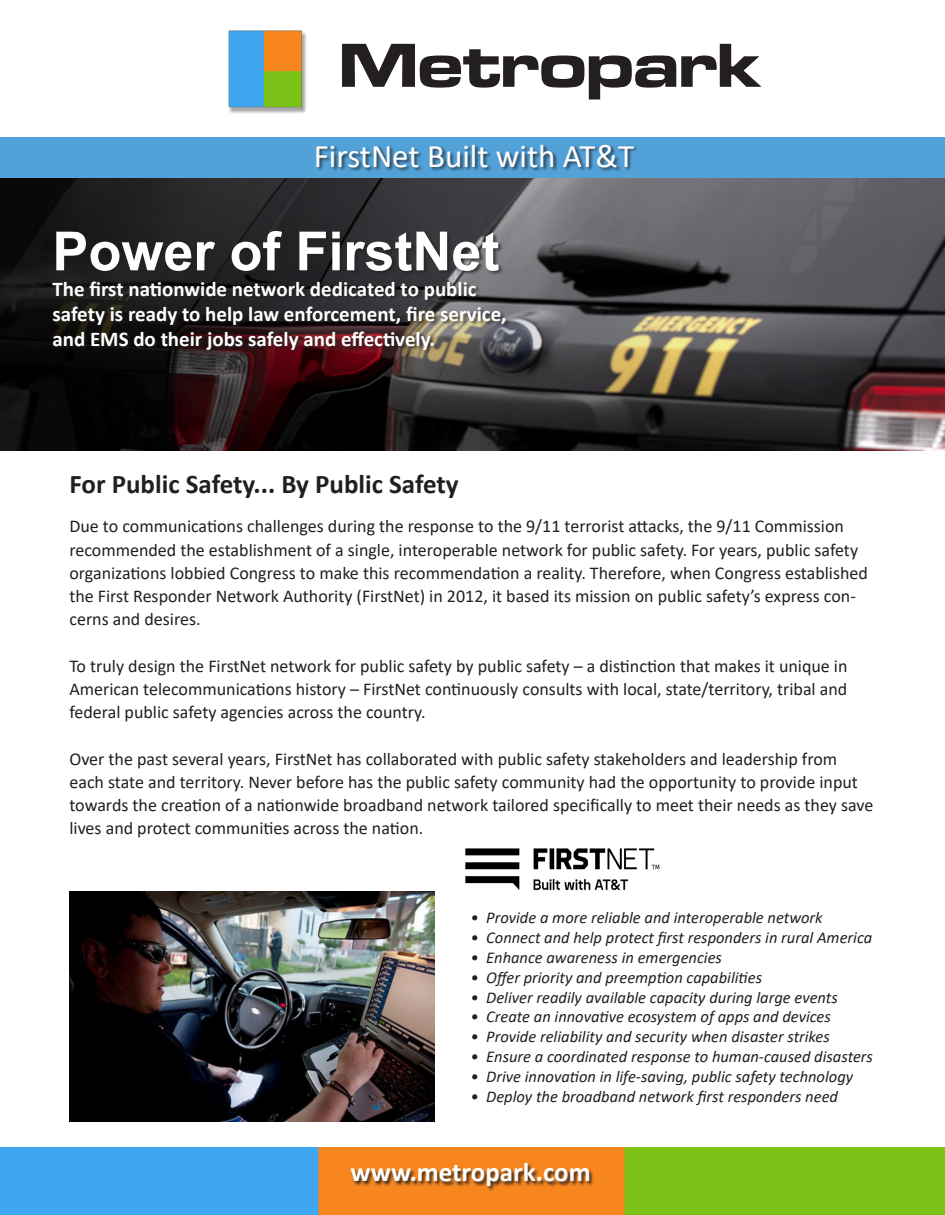
<style>
.page{position:relative;width:945px;height:1215px;background:#fff}
.page>*{position:absolute;margin:0;border:0;box-sizing:border-box;transform-origin:0 0}
.t1{font:64.5px "Microgramma D Bold Exte";color:#231f20}
.t2{font:700 54px "Arial";color:#fff}
.t3{font:33px "Calibri";color:#fff}
.t4{font:700 27px "Calibri";color:#231f20}
.t5{font:700 27px "Calibri";color:#fff}
.t6{font:700 21px/25.2px "Calibri";color:#fff}
.t7{font:18px/23.2px "Calibri";color:#231f20}
.t8{font:italic 16.5px "Calibri";color:#231f20}
</style>
<div class="page">
<img style="left:465px;top:848px;width:195px;height:43px">
<img style="left:0;top:178px;width:944px;height:272px">
<div style="left:0;top:137px;width:945px;height:41px;background:#52a2d9"></div>
<img style="left:0;top:1147px;width:945px;height:68px">
<img style="left:228px;top:30px;width:79px;height:84px">
<div style="left:350px;top:1163px;width:244px;height:28px;background:#231f20;opacity:.85"></div>
<div style="left:316px;top:144px;width:323px;height:28px;background:#231f20;opacity:.75"></div>
<div style="left:52px;top:230px;width:459px;height:124px;background:#231f20;opacity:.75"></div>
<img style="left:69px;top:891px;width:366px;height:231px">
<p class="t1" style="left:339px;top:22px;width:423px">Metropark</p>
<p class="t3" style="left:314px;top:133px;width:322px">FirstNet Built with AT&amp;T</p>
<p class="t2" style="left:52px;top:213px;width:449px">Power of FirstNet</p>
<p class="t6" style="left:52px;top:276px;width:456px">The first nationwide network dedicated to public safety is ready to help law enforcement, fire service, and EMS do their jobs safely and effectively.</p>
<p class="t4" style="left:69px;top:465px;width:391px">For Public Safety... By Public Safety</p>
<p class="t7" style="left:69px;top:514px;width:800px">Due to communications challenges during the response to the 9/11 terrorist attacks, the 9/11 Commission recommended the establishment of a single, interoperable network for public safety. For years, public safety organizations lobbied Congress to make this recommendation a reality. Therefore, when Congress established the First Responder Network Authority (FirstNet) in 2012, it based its mission on public safety’s express con&shy;cerns and desires.</p>
<p class="t7" style="left:69px;top:654px;width:780px;text-align:justify">To truly design the FirstNet network for public safety by public safety – a distinction that makes it unique in American telecommunications history – FirstNet continuously consults with local, state/territory, tribal and federal public safety agencies across the country.</p>
<p class="t7" style="left:69px;top:747px;width:806px">Over the past several years, FirstNet has collaborated with public safety stakeholders and leadership from each state and territory. Never before has the public safety community had the opportunity to provide input towards the creation of a nationwide broadband network tailored specifically to meet their needs as they save lives and protect communities across the nation.</p>
<p class="t8" style="left:471px;top:906px;width:354px">• Provide a more reliable and interoperable network</p>
<p class="t8" style="left:471px;top:926px;width:403px">• Connect and help protect first responders in rural America</p>
<p class="t8" style="left:471px;top:946px;width:253px">• Enhance awareness in emergencies</p>
<p class="t8" style="left:471px;top:966px;width:293px">• Offer priority and preemption capabilities</p>
<p class="t8" style="left:471px;top:986px;width:369px">• Deliver readily available capacity during large events</p>
<p class="t8" style="left:471px;top:1005px;width:362px">• Create an innovative ecosystem of apps and devices</p>
<p class="t8" style="left:471px;top:1025px;width:361px">• Provide reliability and security when disaster strikes</p>
<p class="t8" style="left:471px;top:1045px;width:404px">• Ensure a coordinated response to human-caused disasters</p>
<p class="t8" style="left:471px;top:1065px;width:384px">• Drive innovation in life-saving, public safety technology</p>
<p class="t8" style="left:471px;top:1085px;width:369px">• Deploy the broadband network first responders need</p>
<p class="t5" style="left:351px;top:1153px;width:242px">www.metropark.com</p>
</div>
